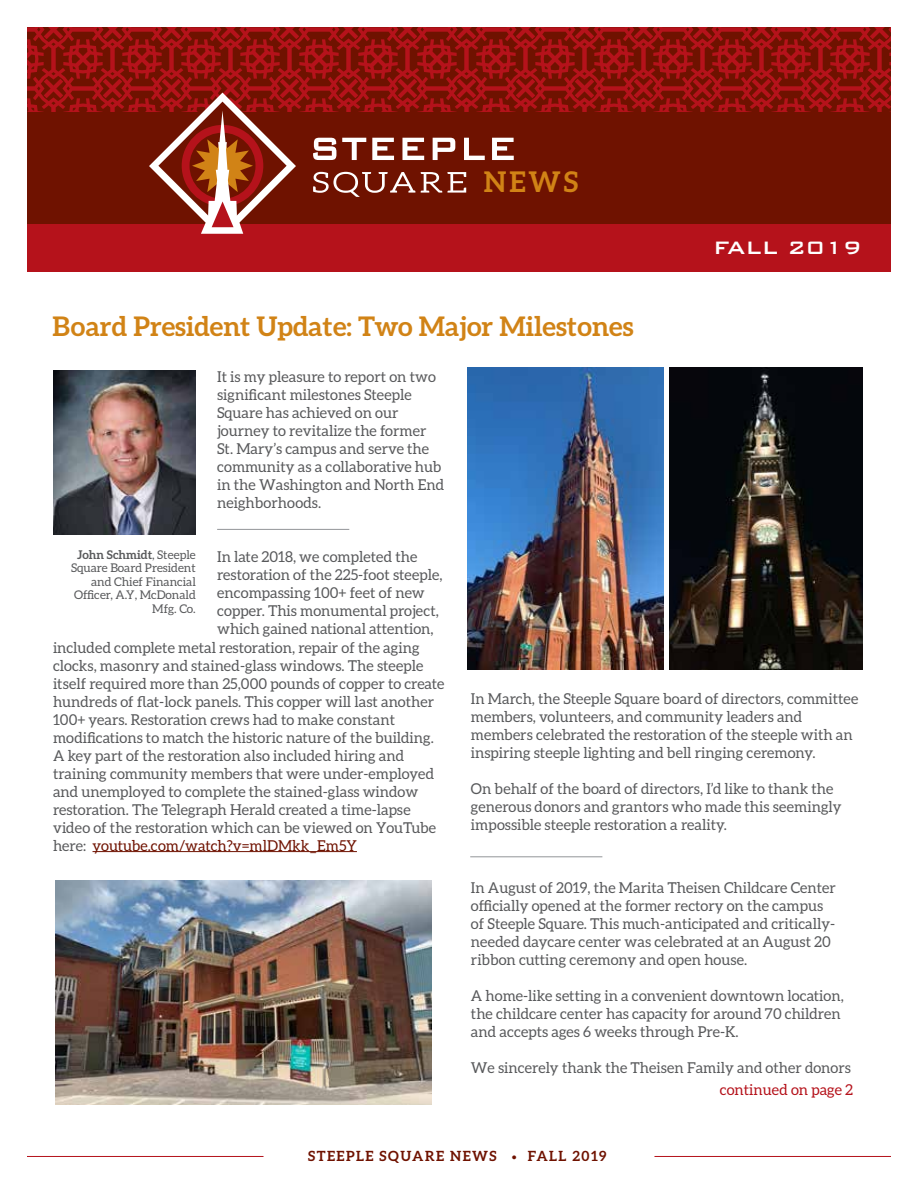
<style>
.page{position:relative;width:918px;height:1188px;background:#fff}
.page>*{position:absolute;margin:0;border:0;box-sizing:border-box;transform-origin:0 0}
.t1{font:700 28.5px "Aleo";color:#d18316}
.t2{font:700 27px "Aleo";color:#d18316}
.t3{font:500 24px "Bank Gothic BT";color:#fff}
.t4{font:15px/18px "Aleo";color:#58595b}
.t5{font:15px "Aleo";color:#b5121b}
.t6{font:700 14.1px "Aleo";letter-spacing:.1em;color:#6f1200}
.t7{font:12px/13.5px "Aleo";color:#58595b;text-align:right}
.s1{font-weight:700}
.s2{color:#6f1200}
.s3{font-size:8.85px}
</style>
<div class="page">
<svg style="left:27px;top:27px;width:864px;height:85px;background:#90120c"></svg>
<div style="left:27px;top:112px;width:864px;height:116px;background:#6f1200"></div>
<div style="left:27px;top:225px;width:864px;height:47px;background:#b5121b"></div>
<svg style="left:313px;top:138px;width:23px;height:22px"></svg>
<svg style="left:342px;top:138px;width:24px;height:22px"></svg>
<svg style="left:372px;top:138px;width:22px;height:22px"></svg>
<svg style="left:402px;top:138px;width:22px;height:22px"></svg>
<svg style="left:433px;top:138px;width:22px;height:22px"></svg>
<svg style="left:464px;top:138px;width:21px;height:22px"></svg>
<svg style="left:492px;top:138px;width:22px;height:22px"></svg>
<svg style="left:313px;top:172px;width:102px;height:25px"></svg>
<svg style="left:421px;top:172px;width:45px;height:21px"></svg>
<svg style="left:149px;top:93px;width:147px;height:141px"></svg>
<img style="left:53px;top:370px;width:143px;height:164px">
<hr style="left:27px;top:1156px;width:237px;height:1px;background:#b5121b">
<hr style="left:654px;top:1156px;width:237px;height:1px;background:#b5121b">
<hr style="left:93px;top:851px;width:264px;height:1px;background:#6f1200">
<img style="left:467px;top:367px;width:197px;height:303px">
<img style="left:669px;top:367px;width:194px;height:303px">
<img style="left:55px;top:881px;width:377px;height:224px">
<hr style="left:470px;top:857px;width:132px;height:1px;background:#939598">
<hr style="left:217px;top:529px;width:132px;height:1px;background:#939598">
<h1 class="t1" style="left:484px;top:165px;width:96px">NEWS</h1>
<h2 class="t2" style="left:52px;top:311px;width:583px">Board President Update: Two Major Milestones</h2>
<p class="t4" style="left:217px;top:368px;width:228px">It is my pleasure to report on two significant milestones Steeple<br>Square has achieved on our journey to revitalize the former<br>St. Mary’s campus and serve the community as a collaborative hub in the Washington and North End neighborhoods.</p>
<h3 class="t3" style="left:713px;top:235px;width:150px">FALL 2019</h3>
<p class="t7" style="left:71px;top:548px;width:126px"><span class="s1">John Schmidt</span>, Steeple<br>Square Board President and Chief Financial<br>Officer, A.Y, McDonald<br>Mfg. Co.</p>
<p class="t4" style="left:53px;top:638px;width:393px">included complete metal restoration, repair of the aging clocks, masonry and stained-glass windows. The steeple itself required more than 25,000 pounds of copper to create hundreds of flat-lock panels. This copper will last another 100+ years. Restoration crews had to make constant modifications to match the historic nature of the building.<br>A key part of the restoration also included hiring and training community members that were under-employed and unemployed to complete the stained-glass window restoration. The Telegraph Herald created a time-lapse video of the restoration which can be viewed on YouTube here: <span class="s2">youtube.com/watch?v=mlDMkk_Em5Y</span></p>
<p class="t4" style="left:217px;top:548px;width:227px">In late 2018, we completed the restoration of the 225-foot steeple, encompassing 100+ feet of new copper. This monumental project, which gained national attention,</p>
<p class="t4" style="left:471px;top:690px;width:389px">In March, the Steeple Square board of directors, committee members, volunteers, and community leaders and members celebrated the restoration of the steeple with an inspiring steeple lighting and bell ringing ceremony.</p>
<p class="t4" style="left:471px;top:780px;width:372px">On behalf of the board of directors, I’d like to thank the generous donors and grantors who made this seemingly impossible steeple restoration a reality.</p>
<p class="t4" style="left:471px;top:878px;width:366px">In August of 2019, the Marita Theisen Childcare Center officially opened at the former rectory on the campus of Steeple Square. This much-anticipated and critically&shy;needed daycare center was celebrated at an August 20 ribbon cutting ceremony and open house.</p>
<p class="t4" style="left:471px;top:986px;width:374px">A home-like setting in a convenient downtown location, the childcare center has capacity for around 70 children and accepts ages 6 weeks through Pre-K.</p>
<p class="t4" style="left:471px;top:1058px;width:381px">We sincerely thank the Theisen Family and other donors</p>
<p class="t5" style="left:720px;top:1082px;width:135px">continued on page 2</p>
<p class="t6" style="left:308px;top:1148px;width:300px">STEEPLE SQUARE NEWS <span class="s3">•</span> FALL 2019</p>
</div>
